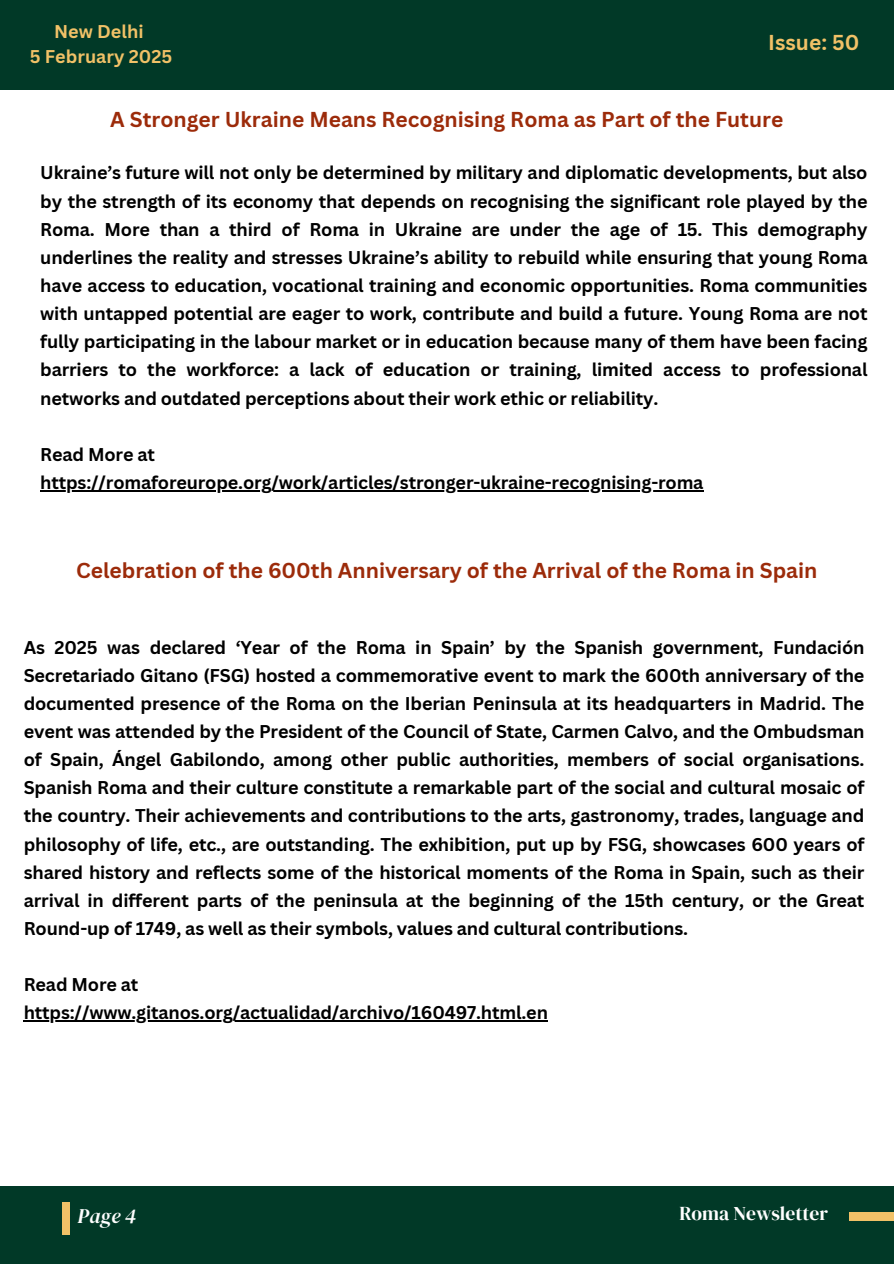
<style>
.page{position:relative;width:894px;height:1264px;background:#fff}
.page>*{position:absolute;margin:0;border:0;box-sizing:border-box;transform-origin:0 0}
.t1{font:700 21px "Canva Sans";color:#9c2b0a}
.t2{font:700 21px "Canva Sans";color:#f1c167}
.t3{font:italic 20.55px "DM Serif Display";color:#fff}
.t4{font:19.5px "DM Serif Display";color:#fff}
.t5{font:700 18px/28.2px "Canva Sans";letter-spacing:-.01em;color:#000;text-align:justify}
.t6{font:700 18px "Canva Sans";color:#f1c167}
</style>
<div class="page">
<div style="left:0;top:0;width:893px;height:89px;background:#013927"></div>
<hr style="left:40px;top:490px;width:663px;height:1px;background:#000">
<hr style="left:24px;top:1020px;width:523px;height:1px;background:#000">
<div style="left:0;top:1186px;width:893px;height:77px;background:#013927"></div>
<div style="left:62px;top:1202px;width:8px;height:32px;background:#f1c167"></div>
<div style="left:848px;top:1212px;width:45px;height:8px;background:#f1c167"></div>
<p class="t6" style="left:54px;top:19px;width:91px">New Delhi</p>
<h2 class="t6" style="left:30px;top:43px;width:144px">5 February 2025</h2>
<h2 class="t2" style="left:768px;top:28px;width:93px">Issue: 50</h2>
<p class="t1" style="left:110px;top:104px;width:674px">A Stronger Ukraine Means Recognising Roma as Part of the Future</p>
<h1 class="t5" style="left:40px;top:158px;width:828px">Ukraine’s future will not only be determined by military and diplomatic developments, but also by the strength of its economy that depends on recognising the significant role played by the Roma. More than a third of Roma in Ukraine are under the age of 15. This demography underlines the reality and stresses Ukraine’s ability to rebuild while ensuring that young Roma have access to education, vocational training and economic opportunities. Roma communities with untapped potential are eager to work, contribute and build a future. Young Roma are not fully participating in the labour market or in education because many of them have been facing barriers to the workforce: a lack of education or training, limited access to professional networks and outdated perceptions about their work ethic or reliability.</h1>
<h1 class="t5" style="left:40px;top:440px;width:116px">Read More at</h1>
<p class="t5" style="left:40px;top:468px;width:664px">https://romaforeurope.org/work/articles/stronger-ukraine-recognising-roma</p>
<p class="t1" style="left:76px;top:555px;width:742px">Celebration of the 600th Anniversary of the Arrival of the Roma in Spain</p>
<p class="t5" style="left:24px;top:632px;width:841px">As 2025 was declared ‘Year of the Roma in Spain’ by the Spanish government, Fundación Secretariado Gitano (FSG) hosted a commemorative event to mark the 600th anniversary of the documented presence of the Roma on the Iberian Peninsula at its headquarters in Madrid. The event was attended by the President of the Council of State, Carmen Calvo, and the Ombudsman of Spain, Ángel Gabilondo, among other public authorities, members of social organisations.<br>Spanish Roma and their culture constitute a remarkable part of the social and cultural mosaic of the country. Their achievements and contributions to the arts, gastronomy, trades, language and philosophy of life, etc., are outstanding. The exhibition, put up by FSG, showcases 600 years of shared history and reflects some of the historical moments of the Roma in Spain, such as their arrival in different parts of the peninsula at the beginning of the 15th century, or the Great Round-up of 1749, as well as their symbols, values and cultural contributions.</p>
<p class="t5" style="left:24px;top:970px;width:116px">Read More at</p>
<h1 class="t5" style="left:24px;top:998px;width:525px">https://www.gitanos.org/actualidad/archivo/160497.html.en</h1>
<p class="t3" style="left:78px;top:1201px;width:60px">Page 4</p>
<h2 class="t4" style="left:679px;top:1199px;width:150px">Roma Newsletter</h2>
</div>
